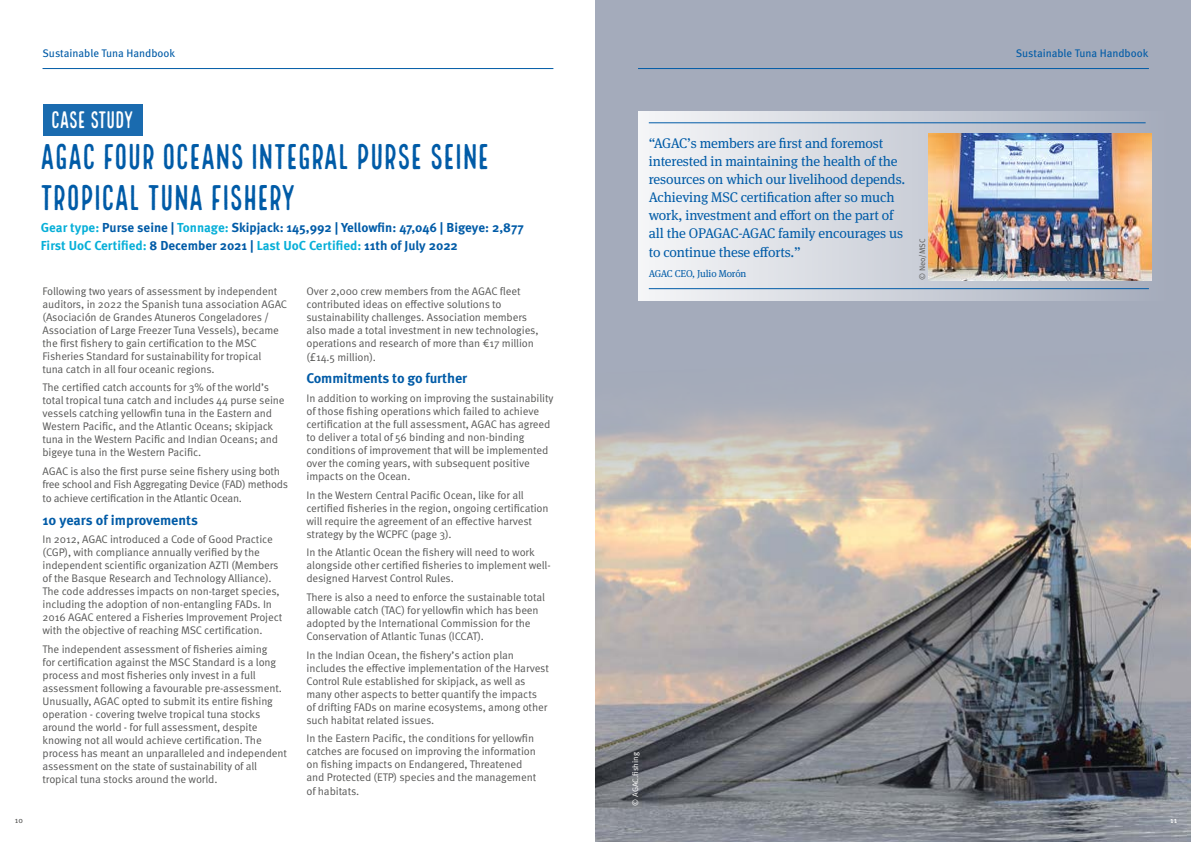
<style>
.page{position:relative;width:1191px;height:842px;background:#fff}
.page>*{position:absolute;margin:0;border:0;box-sizing:border-box;transform-origin:0 0}
.t1{font:35px/40.8px "Local Brewery Four";letter-spacing:-.035em;color:#005ba7}
.t2{font:23.4px "Local Brewery Four";letter-spacing:-.055em;color:#fff}
.t3{font:14px/18.2px "Meta Serif Pro";letter-spacing:-.01em;color:#005ba7}
.t4{font:700 14px "Meta Pro";letter-spacing:-.01em;color:#005ba7}
.t5{font:700 13px/17.8px "Meta Pro";color:#005ba7}
.t6{font:11px/13px "Meta Pro";letter-spacing:-.01em;color:#575756}
.t7{font:11px "Meta Pro";letter-spacing:-.005em;color:#005ba7}
.t8{font:10px "Meta Serif Pro";letter-spacing:-.01em;color:#005ba7}
.t9{font:8px "Meta Pro";color:#fff}
.t10{font:8px "Meta Pro";color:#575756}
.t11{font:8px "Meta Pro";color:#575756}
.t12{font:8px "Meta Pro";color:#fff}
.s1{color:#07afd8}
</style>
<div class="page">
<hr style="left:43px;top:68px;width:510px;height:1px;background:#005ba7">
<img style="left:595px;top:499px;width:596px;height:343px">
<svg style="left:595px;top:0;width:596px;height:499px;background:#aaaeb9"></svg>
<div style="left:43px;top:104px;width:99px;height:32px;background:#1a6baf"></div>
<svg style="left:638px;top:111px;width:531px;height:189px;background:#d5d9e0"></svg>
<img style="left:928px;top:134px;width:224px;height:146px">
<hr style="left:649px;top:122px;width:496px;height:1px;background:#005ba7">
<hr style="left:649px;top:288px;width:499px;height:1px;background:#005ba7">
<hr style="left:638px;top:68px;width:510px;height:1px;background:#005ba7">
<p class="t7" style="left:43px;top:44px;width:134px">Sustainable Tuna Handbook</p>
<p class="t11" style="left:15px;top:814px;width:10px">10</p>
<h2 class="t2" style="left:51px;top:107px;width:85px">CASE STUDY</h2>
<h1 class="t1" style="left:40px;top:139px;width:452px">AGAC FOUR OCEANS INTEGRAL PURSE SEINE<br>TROPICAL TUNA FISHERY</h1>
<p class="t5" style="left:41px;top:219px;width:484px"><span class="s1">Gear type:</span> Purse seine | <span class="s1">Tonnage:</span> Skipjack: 145,992 | Yellowfin: 47,046 | Bigeye: 2,877<br><span class="s1">First UoC Certified:</span> 8 December 2021 | <span class="s1">Last UoC Certified:</span> 11th of July 2022</p>
<p class="t6" style="left:43px;top:285px;width:246px">Following two years of assessment by independent auditors, in 2022 the Spanish tuna association AGAC (Asociación de Grandes Atuneros Congeladores / Association of Large Freezer Tuna Vessels), became the first fishery to gain certification to the MSC Fisheries Standard for sustainability for tropical<br>tuna catch in all four oceanic regions.</p>
<p class="t6" style="left:43px;top:381px;width:244px">The certified catch accounts for 3% of the world’s total tropical tuna catch and includes 44 purse seine vessels catching yellowfin tuna in the Eastern and Western Pacific, and the Atlantic Oceans; skipjack tuna in the Western Pacific and Indian Oceans; and bigeye tuna in the Western Pacific.</p>
<p class="t6" style="left:43px;top:465px;width:247px">AGAC is also the first purse seine fishery using both free school and Fish Aggregating Device (FAD) methods</p>
<p class="t6" style="left:43px;top:492px;width:201px">to achieve certification in the Atlantic Ocean.</p>
<p class="t4" style="left:43px;top:511px;width:157px">10 years of improvements</p>
<p class="t6" style="left:43px;top:533px;width:241px">In 2012, AGAC introduced a Code of Good Practice (CGP), with compliance annually verified by the independent scientific organization AZTI (Members of the Basque Research and Technology Alliance).<br>The code addresses impacts on non-target species, including the adoption of non-entangling FADs. In 2016 AGAC entered a Fisheries Improvement Project with the objective of reaching MSC certification.</p>
<p class="t6" style="left:43px;top:643px;width:246px">The independent assessment of fisheries aiming<br>for certification against the MSC Standard is a long process and most fisheries only invest in a full assessment following a favourable pre-assessment.<br>Unusually, AGAC opted to submit its entire fishing operation - covering twelve tropical tuna stocks around the world - for full assessment, despite knowing not all would achieve certification. The process has meant an unparalleled and independent assessment on the state of sustainability of all tropical tuna stocks around the world.</p>
<p class="t6" style="left:306px;top:285px;width:234px">Over 2,000 crew members from the AGAC fleet contributed ideas on effective solutions to sustainability challenges. Association members also made a total investment in new technologies, operations and research of more than €17 million</p>
<p class="t6" style="left:306px;top:351px;width:71px">(£14.5 million).</p>
<p class="t4" style="left:306px;top:370px;width:162px">Commitments to go further</p>
<p class="t6" style="left:306px;top:392px;width:248px">In addition to working on improving the sustainability of those fishing operations which failed to achieve certification at the full assessment, AGAC has agreed to deliver a total of 56 binding and non-binding conditions of improvement that will be implemented over the coming years, with subsequent positive impacts on the Ocean.</p>
<p class="t6" style="left:306px;top:489px;width:244px">In the Western Central Pacific Ocean, like for all certified fisheries in the region, ongoing certification will require the agreement of an effective harvest strategy by the WCPFC (page 3).</p>
<p class="t6" style="left:306px;top:546px;width:246px">In the Atlantic Ocean the fishery will need to work alongside other certified fisheries to implement well&shy;designed Harvest Control Rules.</p>
<p class="t6" style="left:306px;top:591px;width:240px">There is also a need to enforce the sustainable total allowable catch (TAC) for yellowfin which has been adopted by the International Commission for the Conservation of Atlantic Tunas (ICCAT).</p>
<p class="t6" style="left:306px;top:649px;width:244px">In the Indian Ocean, the fishery’s action plan includes the effective implementation of the Harvest Control Rule established for skipjack, as well as many other aspects to better quantify the impacts of drifting FADs on marine ecosystems, among other such habitat related issues.</p>
<p class="t6" style="left:306px;top:732px;width:231px">In the Eastern Pacific, the conditions for yellowfin catches are focused on improving the information on fishing impacts on Endangered, Threatened and Protected (ETP) species and the management</p>
<p class="t6" style="left:306px;top:785px;width:54px">of habitats.</p>
<p class="t3" style="left:649px;top:133px;width:258px">“AGAC’s members are first and foremost interested in maintaining the health of the resources on which our livelihood depends.<br>Achieving MSC certification after so much work, investment and effort on the part of all the OPAGAC-AGAC family encourages us to continue these efforts.”</p>
<p class="t8" style="left:649px;top:266px;width:99px">AGAC CEO, Julio Morón</p>
<p class="t10" style="left:917px;top:280px;width:43px;rotate:-90deg">© Neo/MSC</p>
<p class="t9" style="left:630px;top:806px;width:55px;rotate:-90deg">© AGAC.fishing</p>
<p class="t7" style="left:1015px;top:44px;width:134px">Sustainable Tuna Handbook</p>
<p class="t12" style="left:1170px;top:814px;width:8px">11</p>
</div>
